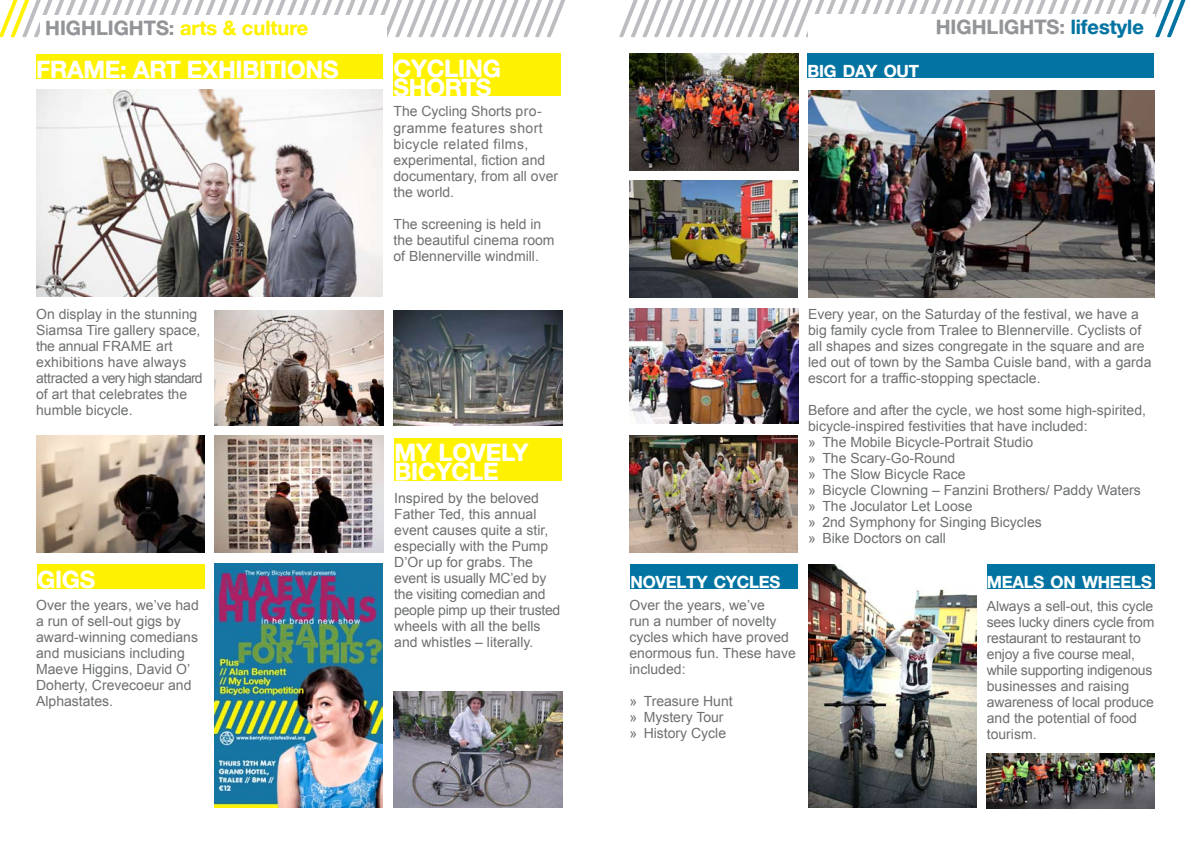
<style>
.page{position:relative;width:1191px;height:842px;background:#fff}
.page>*{position:absolute;margin:0;border:0;box-sizing:border-box;transform-origin:0 0}
.t1{font:50px "Alte Haas Grotesk";color:#bcbdc0}
.t2{font:24px/19px "Alte Haas Grotesk Bold";letter-spacing:-.01em;color:#fff}
.t3{font:20px "Alte Haas Grotesk Bold";color:#fff200}
.t4{font:20px "Alte Haas Grotesk Bold";color:#939598}
.t5{font:16.8px "Alte Haas Grotesk Bold";color:#fff}
.t6{font:14px/16px "Arial";color:#6d6f71}
.s1{color:#fff200}
.s2{color:#939598}
.s3{color:#0374a2}
.s4{color:#fff}
</style>
<div class="page">
<img style="left:36px;top:89px;width:347px;height:207px">
<img style="left:215px;top:310px;width:168px;height:115px">
<img style="left:215px;top:436px;width:168px;height:117px">
<img style="left:36px;top:436px;width:169px;height:117px">
<div style="left:393px;top:53px;width:168px;height:43px;background:#fff200"></div>
<div style="left:394px;top:438px;width:168px;height:42px;background:#fff200"></div>
<div style="left:37px;top:564px;width:167px;height:24px;background:#fff200"></div>
<img style="left:215px;top:563px;width:168px;height:245px">
<div style="left:36px;top:54px;width:347px;height:24px;background:#fff200"></div>
<img style="left:393px;top:691px;width:169px;height:117px">
<img style="left:393px;top:310px;width:169px;height:115px">
<img style="left:808px;top:91px;width:346px;height:207px">
<div style="left:807px;top:54px;width:347px;height:24px;background:#0374a2"></div>
<img style="left:629px;top:308px;width:169px;height:115px">
<img style="left:629px;top:53px;width:169px;height:117px">
<img style="left:629px;top:181px;width:168px;height:117px">
<div style="left:987px;top:565px;width:167px;height:24px;background:#0374a2"></div>
<div style="left:630px;top:564px;width:168px;height:25px;background:#0374a2"></div>
<img style="left:808px;top:564px;width:168px;height:244px">
<img style="left:986px;top:753px;width:168px;height:55px">
<img style="left:629px;top:436px;width:168px;height:117px">
<h1 class="t1" style="left:0;top:-12px;width:566px"><span class="s1">//</span>//////////////////////////////////////////////</h1>
<h3 class="t3" style="left:45px;top:15px;width:264px"><span class="s2">HIGHLIGHTS:</span> arts &amp; culture</h3>
<h2 class="t2" style="left:36px;top:59px;width:304px">FRAME: ART EXHIBITIONS</h2>
<p class="t6" style="left:36px;top:306px;width:168px">On display in the stunning<br>Siamsa Tire gallery space, the annual FRAME art exhibitions have always attracted a very high standard of art that celebrates the humble bicycle.</p>
<h2 class="t2" style="left:37px;top:569px;width:60px">GIGS</h2>
<p class="t6" style="left:36px;top:597px;width:164px">Over the years, we’ve had a run of sell-out gigs by award-winning comedians and musicians including<br>Maeve Higgins, David O’<br>Doherty, Crevecoeur and<br>Alphastates.</p>
<h2 class="t2" style="left:393px;top:58px;width:109px">CYCLING<br>SHORTS</h2>
<p class="t6" style="left:393px;top:104px;width:166px">The Cycling Shorts pro&shy;gramme features short bicycle related films, experimental, fiction and documentary, from all over the world.</p>
<p class="t6" style="left:393px;top:216px;width:163px">The screening is held in the beautiful cinema room of Blennerville windmill.</p>
<h2 class="t2" style="left:394px;top:443px;width:135px">MY LOVELY<br>BICYCLE</h2>
<p class="t6" style="left:394px;top:491px;width:167px">Inspired by the beloved<br>Father Ted, this annual event causes quite a stir, especially with the Pump<br>D’Or up for grabs. The event is usually MC’ed by the visiting comedian and people pimp up their trusted wheels with all the bells and whistles – literally.</p>
<h1 class="t1" style="left:620px;top:-12px;width:566px">//////////////////////////////////////////////<span class="s3">//</span></h1>
<h3 class="t4" style="left:935px;top:14px;width:221px">HIGHLIGHTS: <span class="s3">lifestyle</span><span class="s4">..</span></h3>
<p class="t5" style="left:807px;top:61px;width:11px">BIG</p>
<p class="t5" style="left:842px;top:61px;width:54px">DAY OUT</p>
<p class="t6" style="left:808px;top:306px;width:345px">Every year, on the Saturday of the festival, we have a big family cycle from Tralee to Blennerville. Cyclists of all shapes and sizes congregate in the square and are led out of town by the Samba Cuisle band, with a garda escort for a traffic-stopping spectacle.</p>
<p class="t6" style="left:808px;top:402px;width:339px">Before and after the cycle, we host some high-spirited, bicycle-inspired festivities that have included:<br>» The Mobile Bicycle-Portrait Studio<br>» The Scary-Go-Round<br>» The Slow Bicycle Race<br>» Bicycle Clowning – Fanzini Brothers/ Paddy Waters » The Joculator Let Loose<br>» 2nd Symphony for Singing Bicycles<br>» Bike Doctors on call</p>
<p class="t5" style="left:630px;top:571px;width:12px">NOVELTY</p>
<p class="t5" style="left:713px;top:571px;width:12px">CYCLES</p>
<p class="t5" style="left:987px;top:571px;width:13px">MEALS</p>
<p class="t5" style="left:1050px;top:571px;width:59px">ON WHEELS</p>
<p class="t6" style="left:629px;top:597px;width:168px">Over the years, we’ve<br>run a number of novelty cycles which have proved enormous fun. These have included:</p>
<p class="t6" style="left:629px;top:693px;width:105px">» Treasure Hunt » Mystery Tour » History Cycle</p>
<p class="t6" style="left:986px;top:598px;width:169px">Always a sell-out, this cycle sees lucky diners cycle from restaurant to restaurant to enjoy a five course meal, while supporting indigenous businesses and raising awareness of local produce and the potential of food tourism.</p>
</div>
